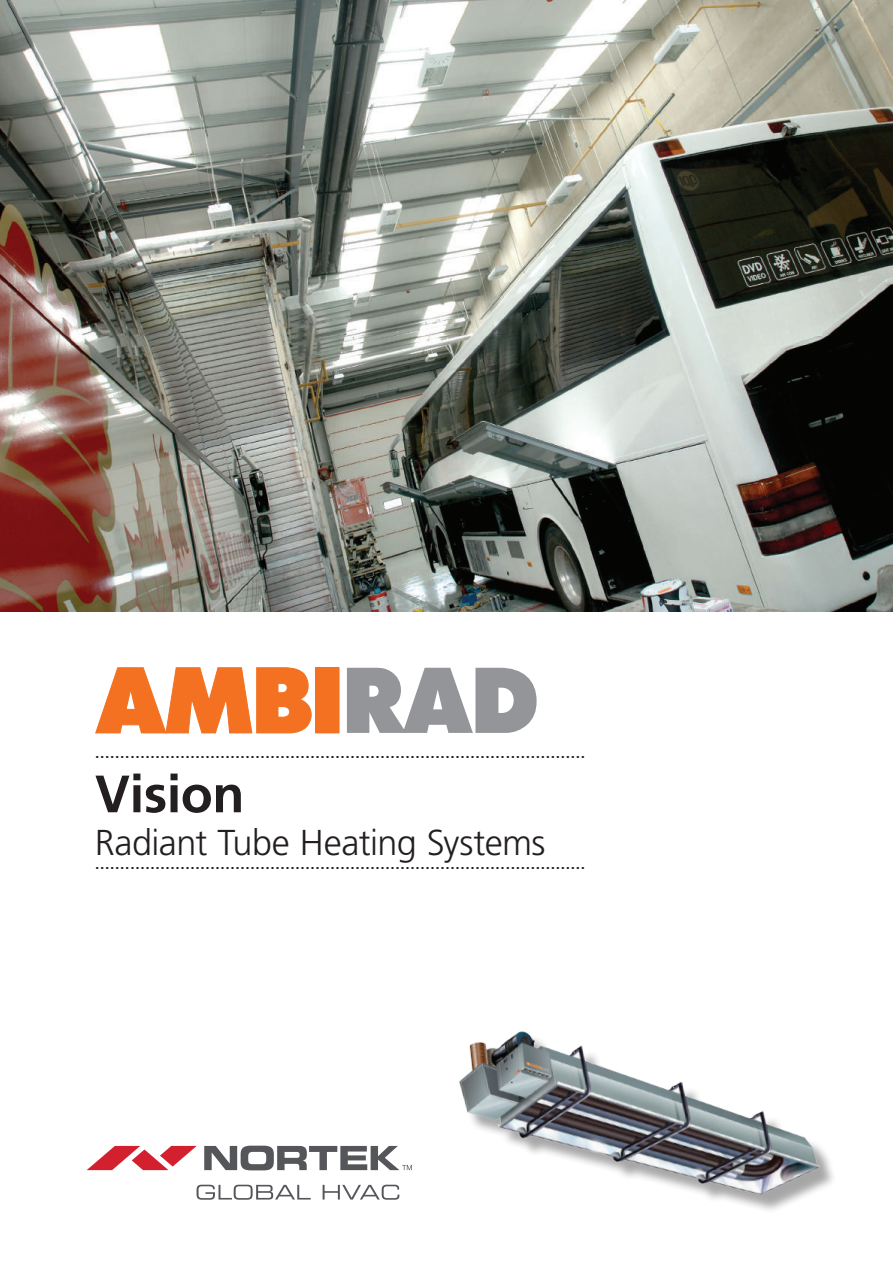
<style>
.page{position:relative;width:893px;height:1263px;background:#fff}
.page>*{position:absolute;margin:0;border:0;box-sizing:border-box;transform-origin:0 0}
.t1{font:700 expanded 97.65px "Futura P";letter-spacing:.01em;color:#f37121}
.t2{font:700 52.5px "Frutiger LT Pro";letter-spacing:-.01em;color:#231f20}
.t3{font:300 36px "Frutiger LT Pro";letter-spacing:-.015em;color:#231f20}
.t4{font:18px "Frutiger LT Pro";color:#231f20}
.s1{color:#939598}
</style>
<div class="page">
<svg style="left:95px;top:667px;width:217px;height:67px"></svg>
<img style="left:0;top:0;width:893px;height:611px">
<img style="left:459px;top:1031px;width:374px;height:179px">
<svg style="left:87px;top:1146px;width:110px;height:24px"></svg>
<svg style="left:197px;top:1185px;width:114px;height:15px"></svg>
<svg style="left:323px;top:1185px;width:76px;height:15px"></svg>
<svg style="left:204px;top:1146px;width:208px;height:24px"></svg>
<h1 class="t1" style="left:96px;top:652px;width:443px">AMBI<span class="s1">RAD</span></h1>
<p class="t4" style="left:95px;top:741px;width:492px">..................................................................................................</p>
<h2 class="t2" style="left:95px;top:763px;width:151px">Vision</h2>
<h3 class="t3" style="left:95px;top:822px;width:452px">Radiant Tube Heating Systems</h3>
<p class="t4" style="left:95px;top:852px;width:492px">..................................................................................................</p>
</div>
